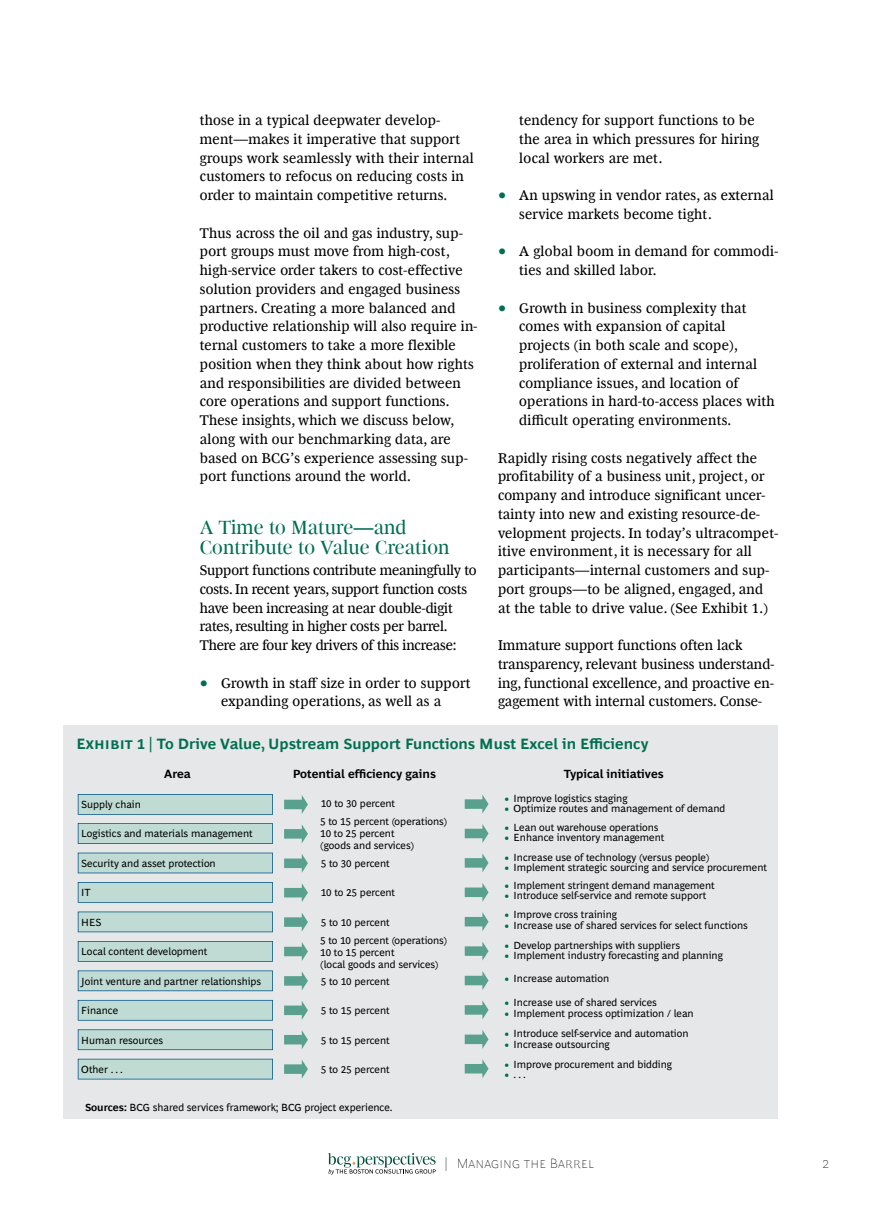
<style>
.page{position:relative;width:893px;height:1212px;background:#fff}
.page>*{position:absolute;margin:0;border:0;box-sizing:border-box;transform-origin:0 0}
.t1{font:19.5px/20.2px "Henderson BCG Serif Head";letter-spacing:.005em;color:#006f51}
.t2{font:700 15px "Henderson BCG Sans";letter-spacing:.005em;color:#006f51}
.t3{font:14.25px/18.8px "Henderson BCG Serif";letter-spacing:.015em;color:#000}
.t4{font:14.25px/18.8px "Henderson BCG Serif";letter-spacing:-.01em;color:#000}
.t5{font:100 13.5px "Henderson BCG Sans";letter-spacing:.01em;color:#000}
.t6{font:700 12px "Henderson BCG Sans";color:#000}
.t7{font:10.5px/12px "Henderson BCG Sans";color:#000}
.s1{font-size:18px;color:#006f51}
.s2{font-weight:700}
.s3{color:#006f51}
</style>
<div class="page">
<svg style="left:328px;top:1153px;width:108px;height:22px"></svg>
<div style="left:64px;top:725px;width:714px;height:394px;background:#e6e7e8"></div>
<svg style="left:78px;top:970px;width:195px;height:21px"></svg>
<svg style="left:78px;top:941px;width:195px;height:21px"></svg>
<svg style="left:78px;top:911px;width:195px;height:21px"></svg>
<svg style="left:78px;top:882px;width:195px;height:21px"></svg>
<svg style="left:78px;top:853px;width:195px;height:20px"></svg>
<svg style="left:78px;top:823px;width:195px;height:21px"></svg>
<svg style="left:78px;top:794px;width:195px;height:21px"></svg>
<svg style="left:78px;top:1000px;width:195px;height:20px"></svg>
<svg style="left:78px;top:1029px;width:195px;height:21px"></svg>
<svg style="left:78px;top:1059px;width:195px;height:20px"></svg>
<svg style="left:284px;top:795px;width:24px;height:19px"></svg>
<svg style="left:284px;top:824px;width:24px;height:19px"></svg>
<svg style="left:284px;top:854px;width:24px;height:19px"></svg>
<svg style="left:284px;top:883px;width:24px;height:19px"></svg>
<svg style="left:284px;top:913px;width:24px;height:18px"></svg>
<svg style="left:284px;top:942px;width:24px;height:19px"></svg>
<svg style="left:284px;top:971px;width:24px;height:19px"></svg>
<svg style="left:284px;top:1001px;width:24px;height:19px"></svg>
<svg style="left:284px;top:1030px;width:24px;height:19px"></svg>
<svg style="left:284px;top:1060px;width:24px;height:18px"></svg>
<svg style="left:465px;top:795px;width:24px;height:18px"></svg>
<svg style="left:465px;top:824px;width:24px;height:19px"></svg>
<svg style="left:465px;top:853px;width:24px;height:19px"></svg>
<svg style="left:465px;top:883px;width:24px;height:19px"></svg>
<svg style="left:465px;top:912px;width:24px;height:19px"></svg>
<svg style="left:465px;top:942px;width:24px;height:18px"></svg>
<svg style="left:465px;top:971px;width:24px;height:19px"></svg>
<svg style="left:465px;top:1000px;width:24px;height:19px"></svg>
<svg style="left:465px;top:1030px;width:24px;height:19px"></svg>
<svg style="left:465px;top:1059px;width:24px;height:19px"></svg>
<p class="t3" style="left:200px;top:110px;width:275px">those in a typical deepwater develop&shy;ment—makes it imperative that support groups work seamlessly with their internal customers to refocus on reducing costs in order to maintain competitive returns.</p>
<p class="t3" style="left:200px;top:222px;width:279px">Thus across the oil and gas industry, sup&shy;port groups must move from high-cost, high-service order takers to cost-effective solution providers and engaged business partners. Creating a more balanced and productive relationship will also require in&shy;ternal customers to take a more flexible position when they think about how rights and responsibilities are divided between core operations and support functions.<br>These insights, which we discuss below, along with our benchmarking data, are based on BCG’s experience assessing sup&shy;port functions around the world.</p>
<h1 class="t1" style="left:200px;top:515px;width:251px">A Time to Mature—and<br>Contribute to Value Creation</h1>
<p class="t4" style="left:200px;top:560px;width:278px">Support functions contribute meaningfully to costs. In recent years, support function costs have been increasing at near double-digit rates, resulting in higher costs per barrel.<br>There are four key drivers of this increase:</p>
<p class="t3" style="left:200px;top:672px;width:272px;text-align:center"><span class="s1">•</span> Growth in staff size in order to support expanding operations, as well as a</p>
<p class="t3" style="left:519px;top:110px;width:241px">tendency for support functions to be the area in which pressures for hiring local workers are met.</p>
<p class="t3" style="left:519px;top:185px;width:256px;text-indent:-21px"><span class="s1">•</span> An upswing in vendor rates, as external service markets become tight.</p>
<p class="t3" style="left:519px;top:241px;width:260px;text-indent:-21px"><span class="s1">•</span> A global boom in demand for commodi&shy;ties and skilled labor.</p>
<p class="t3" style="left:519px;top:297px;width:257px;text-indent:-21px"><span class="s1">•</span> Growth in business complexity that comes with expansion of capital projects (in both scale and scope), proliferation of external and internal compliance issues, and location of operations in hard-to-access places with difficult operating environments.</p>
<p class="t3" style="left:498px;top:447px;width:282px">Rapidly rising costs negatively affect the profitability of a business unit, project, or company and introduce significant uncer&shy;tainty into new and existing resource-de&shy;velopment projects. In today’s ultracompet&shy;itive environment, it is necessary for all participants—internal customers and sup&shy;port groups—to be aligned, engaged, and at the table to drive value. (See Exhibit 1.)</p>
<p class="t3" style="left:498px;top:635px;width:278px">Immature support functions often lack transparency, relevant business understand&shy;ing, functional excellence, and proactive en&shy;gagement with internal customers. Conse-</p>
<p class="t2" style="left:77px;top:733px;width:573px">Exhibit 1 | To Drive Value, Upstream Support Functions Must Excel in Efficiency</p>
<p class="t6" style="left:164px;top:765px;width:28px">Area</p>
<p class="t6" style="left:293px;top:765px;width:145px">Potential efficiency gains</p>
<p class="t6" style="left:564px;top:765px;width:101px">Typical initiatives</p>
<p class="t7" style="left:81px;top:798px;width:61px">Supply chain</p>
<p class="t7" style="left:321px;top:796px;width:76px">10 to 30 percent</p>
<p class="t7" style="left:81px;top:827px;width:173px">Logistics and materials management</p>
<p class="t7" style="left:320px;top:815px;width:129px">5 to 15 percent (operations)<br>10 to 25 percent<br>(goods and services)</p>
<p class="t7" style="left:81px;top:856px;width:136px">Security and asset protection</p>
<p class="t7" style="left:321px;top:856px;width:70px">5 to 30 percent</p>
<p class="t7" style="left:81px;top:886px;width:11px">IT</p>
<p class="t7" style="left:321px;top:886px;width:76px">10 to 25 percent</p>
<p class="t7" style="left:81px;top:915px;width:22px">HES</p>
<p class="t7" style="left:321px;top:915px;width:70px">5 to 10 percent</p>
<p class="t7" style="left:81px;top:945px;width:128px">Local content development</p>
<p class="t7" style="left:320px;top:933px;width:129px">5 to 10 percent (operations)<br>10 to 15 percent<br>(local goods and services)</p>
<p class="t7" style="left:81px;top:974px;width:181px">Joint venture and partner relationships</p>
<p class="t7" style="left:321px;top:974px;width:70px">5 to 10 percent</p>
<p class="t7" style="left:81px;top:1004px;width:38px">Finance</p>
<p class="t7" style="left:81px;top:1033px;width:83px">Human resources</p>
<p class="t7" style="left:81px;top:1062px;width:43px">Other . . .</p>
<p class="t7" style="left:321px;top:1004px;width:70px">5 to 15 percent</p>
<p class="t7" style="left:321px;top:1033px;width:70px">5 to 15 percent</p>
<p class="t7" style="left:321px;top:1062px;width:70px">5 to 25 percent</p>
<p class="t7" style="left:85px;top:1100px;width:309px"><span class="s2">Sources:</span> BCG shared services framework; BCG project experience.</p>
<p class="t7" style="left:505px;top:791px;width:125px"><span class="s3">•</span> Improve logistics staging</p>
<p class="t7" style="left:505px;top:802px;width:222px"><span class="s3">•</span> Optimize routes and management of demand</p>
<p class="t7" style="left:505px;top:820px;width:156px"><span class="s3">•</span> Lean out warehouse operations</p>
<p class="t7" style="left:505px;top:831px;width:161px"><span class="s3">•</span> Enhance inventory management</p>
<p class="t7" style="left:505px;top:850px;width:206px"><span class="s3">•</span> Increase use of technology (versus people)</p>
<p class="t7" style="left:505px;top:861px;width:264px"><span class="s3">•</span> Implement strategic sourcing and service procurement</p>
<p class="t7" style="left:505px;top:878px;width:212px"><span class="s3">•</span> Implement stringent demand management</p>
<p class="t7" style="left:505px;top:889px;width:203px"><span class="s3">•</span> Introduce self-service and remote support</p>
<p class="t7" style="left:505px;top:908px;width:114px"><span class="s3">•</span> Improve cross training</p>
<p class="t7" style="left:505px;top:918px;width:245px"><span class="s3">•</span> Increase use of shared services for select functions</p>
<p class="t7" style="left:505px;top:938px;width:177px"><span class="s3">•</span> Develop partnerships with suppliers</p>
<p class="t7" style="left:505px;top:949px;width:220px"><span class="s3">•</span> Implement industry forecasting and planning</p>
<p class="t7" style="left:505px;top:972px;width:106px"><span class="s3">•</span> Increase automation</p>
<p class="t7" style="left:505px;top:995px;width:154px"><span class="s3">•</span> Increase use of shared services</p>
<p class="t7" style="left:505px;top:1006px;width:191px"><span class="s3">•</span> Implement process optimization / lean</p>
<p class="t7" style="left:505px;top:1027px;width:185px"><span class="s3">•</span> Introduce self-service and automation</p>
<p class="t7" style="left:505px;top:1037px;width:107px"><span class="s3">•</span> Increase outsourcing</p>
<p class="t7" style="left:505px;top:1057px;width:169px"><span class="s3">•</span> Improve procurement and bidding</p>
<p class="t7" style="left:505px;top:1068px;width:23px"><span class="s3">•</span> . . .</p>
<p class="t5" style="left:444px;top:1153px;width:151px">| Managing the Barrel</p>
<p class="t5" style="left:822px;top:1153px;width:9px">2</p>
</div>
